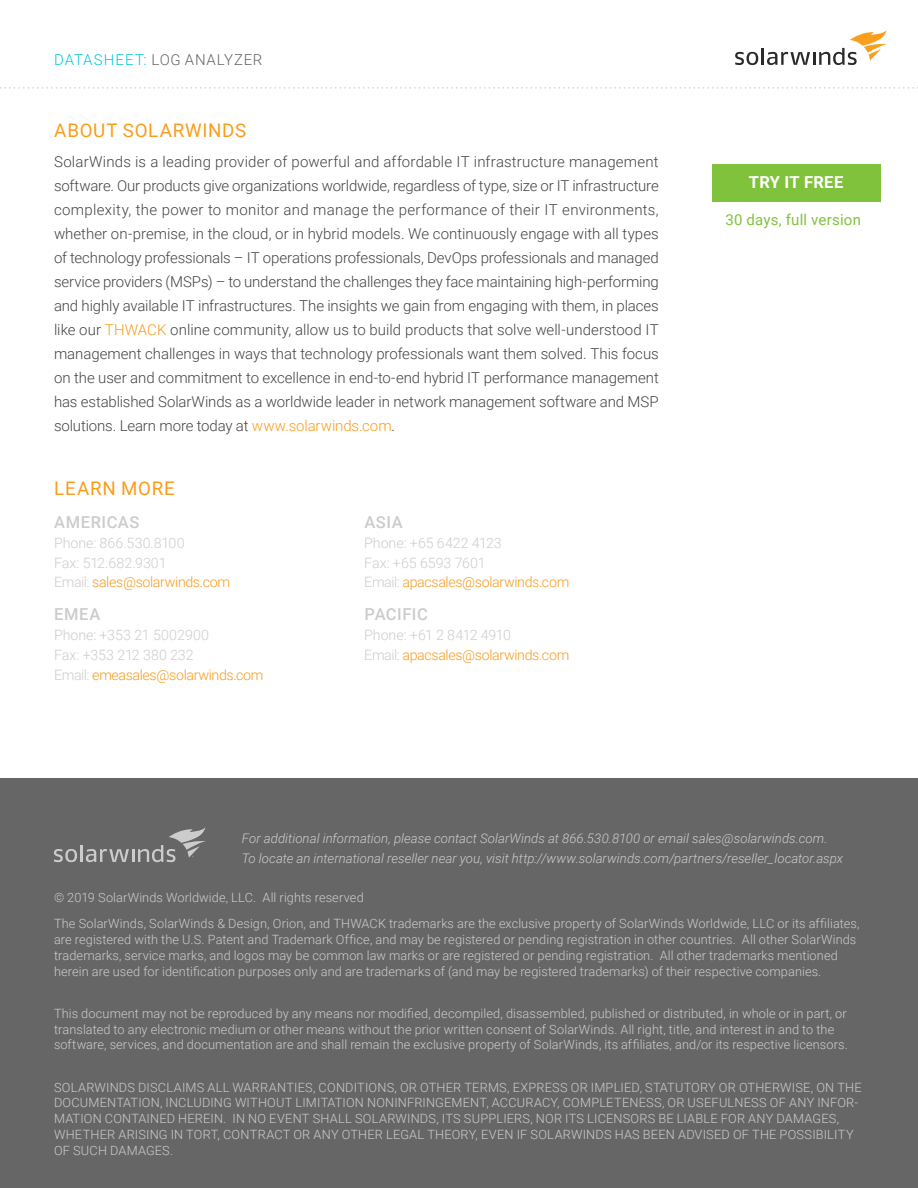
<style>
.page{position:relative;width:918px;height:1188px;background:#fff}
.page>*{position:absolute;margin:0;border:0;box-sizing:border-box;transform-origin:0 0}
.Section_Headline{font:18.75px "Roboto";letter-spacing:.04em;color:#f99d1c}
.Contact_Info_Header{font:500 16.5px "Roboto";letter-spacing:.03em;color:#ccc}
.t1{font:700 16.5px "Roboto";letter-spacing:.015em;color:#fff}
.Body_Copy{font:300 15px/24px "Roboto";letter-spacing:-.01em;color:#444;text-align:justify}
.t2{font:300 15px "Roboto";letter-spacing:.055em;color:#666}
.Sidebar_CTA{font:15px "Roboto";letter-spacing:.015em;color:#81c23c}
.Contact_Info{font:300 14.25px "Roboto";letter-spacing:-.005em;color:#ccc}
.Contact_Info-2{font:300 14.25px "Roboto";letter-spacing:-.03em;color:#f89c1f}
.Contact_Info_Header-2{font:300 14.25px "Roboto";letter-spacing:-.03em;color:#f89c1f}
.Footer_Contact_Info{font:italic 300 13.2px/19.5px "Roboto";letter-spacing:.005em;color:#ccc}
.t3{font:300 12.75px/15.8px "Roboto";letter-spacing:.01em;color:#ccc}
.s1{color:#04c9d7}
.s2{color:#f99d1c}
.s3{color:#ccc}
</style>
<div class="page">
<svg style="left:735px;top:52px;width:23px;height:13px"></svg>
<hr style="left:761px;top:48px;width:3px;height:17px;background:#2a2a2a">
<svg style="left:767px;top:30px;width:120px;height:35px"></svg>
<svg style="left:0;top:87px;width:918px;height:2px"></svg>
<div style="left:0;top:779px;width:918px;height:409px;background:#666"></div>
<svg style="left:54px;top:849px;width:23px;height:13px"></svg>
<hr style="left:80px;top:845px;width:3px;height:17px;background:#ccc">
<svg style="left:86px;top:827px;width:120px;height:35px"></svg>
<div style="left:712px;top:165px;width:168px;height:37px;background:#81c23c"></div>
<p class="t2" style="left:54px;top:49px;width:210px"><span class="s1">DATASHEET:</span> LOG ANALYZER</p>
<p class="Section_Headline" style="left:54px;top:117px;width:193px">ABOUT SOLARWINDS</p>
<p class="Body_Copy" style="left:54px;top:149px;width:606px">SolarWinds is a leading provider of powerful and affordable IT infrastructure management software. Our products give organizations worldwide, regardless of type, size or IT infrastructure complexity, the power to monitor and manage the performance of their IT environments, whether on-premise, in the cloud, or in hybrid models. We continuously engage with all types of technology professionals – IT operations professionals, DevOps professionals and managed service providers (MSPs) – to understand the challenges they face maintaining high-performing and highly available IT infrastructures. The insights we gain from engaging with them, in places like our <span class="s2">THWACK</span> online community, allow us to build products that solve well-understood IT management challenges in ways that technology professionals want them solved. This focus on the user and commitment to excellence in end-to-end hybrid IT performance management has established SolarWinds as a worldwide leader in network management software and MSP solutions. Learn more today at <span class="s2">www.solarwinds.com</span>.</p>
<p class="Section_Headline" style="left:54px;top:476px;width:122px">LEARN MORE</p>
<p class="Contact_Info_Header" style="left:54px;top:511px;width:87px">AMERICAS</p>
<p class="Contact_Info" style="left:54px;top:533px;width:132px">Phone: 866.530.8100</p>
<p class="Contact_Info" style="left:54px;top:553px;width:114px">Fax: 512.682.9301</p>
<p class="Contact_Info-2" style="left:54px;top:572px;width:178px"><span class="s3">Email:</span> sales@solarwinds.com</p>
<p class="Contact_Info_Header" style="left:54px;top:603px;width:48px">EMEA</p>
<p class="Contact_Info" style="left:54px;top:625px;width:157px">Phone: +353 21 5002900</p>
<p class="Contact_Info" style="left:54px;top:645px;width:141px">Fax: +353 212 380 232</p>
<p class="Contact_Info-2" style="left:54px;top:665px;width:211px"><span class="s3">Email:</span> emeasales@solarwinds.com</p>
<p class="Contact_Info_Header" style="left:365px;top:511px;width:40px">ASIA</p>
<p class="Contact_Info" style="left:364px;top:533px;width:139px">Phone: +65 6422 4123</p>
<p class="Contact_Info" style="left:364px;top:553px;width:123px">Fax: +65 6593 7601</p>
<p class="Contact_Info_Header-2" style="left:364px;top:572px;width:207px"><span class="s3">Email:</span> apacsales@solarwinds.com</p>
<p class="Contact_Info_Header" style="left:365px;top:603px;width:65px">PACIFIC</p>
<p class="Contact_Info" style="left:364px;top:625px;width:148px">Phone: +61 2 8412 4910</p>
<p class="Contact_Info-2" style="left:364px;top:645px;width:207px"><span class="s3">Email:</span> apacsales@solarwinds.com</p>
<p class="t1" style="left:749px;top:171px;width:96px">TRY IT FREE</p>
<p class="Sidebar_CTA" style="left:725px;top:209px;width:137px">30 days, full version</p>
<p class="Footer_Contact_Info" style="left:242px;top:828px;width:603px">For additional information, please contact SolarWinds at 866.530.8100 or email sales@solarwinds.com.<br>To locate an international reseller near you, visit http://www.solarwinds.com/partners/reseller_locator.aspx</p>
<p class="t3" style="left:54px;top:889px;width:311px">© 2019 SolarWinds Worldwide, LLC. All rights reserved</p>
<p class="t3" style="left:54px;top:915px;width:807px">The SolarWinds, SolarWinds &amp; Design, Orion, and THWACK trademarks are the exclusive property of SolarWinds Worldwide, LLC or its affiliates, are registered with the U.S. Patent and Trademark Office, and may be registered or pending registration in other countries. All other SolarWinds trademarks, service marks, and logos may be common law marks or are registered or pending registration. All other trademarks mentioned herein are used for identification purposes only and are trademarks of (and may be registered trademarks) of their respective companies.</p>
<p class="t3" style="left:54px;top:1005px;width:795px">This document may not be reproduced by any means nor modified, decompiled, disassembled, published or distributed, in whole or in part, or translated to any electronic medium or other means without the prior written consent of SolarWinds. All right, title, and interest in and to the software, services, and documentation are and shall remain the exclusive property of SolarWinds, its affiliates, and/or its respective licensors.</p>
<p class="t3" style="left:54px;top:1079px;width:809px">SOLARWINDS DISCLAIMS ALL WARRANTIES, CONDITIONS, OR OTHER TERMS, EXPRESS OR IMPLIED, STATUTORY OR OTHERWISE, ON THE DOCUMENTATION, INCLUDING WITHOUT LIMITATION NONINFRINGEMENT, ACCURACY, COMPLETENESS, OR USEFULNESS OF ANY INFOR-MATION CONTAINED HEREIN. IN NO EVENT SHALL SOLARWINDS, ITS SUPPLIERS, NOR ITS LICENSORS BE LIABLE FOR ANY DAMAGES, WHETHER ARISING IN TORT, CONTRACT OR ANY OTHER LEGAL THEORY, EVEN IF SOLARWINDS HAS BEEN ADVISED OF THE POSSIBILITY OF SUCH DAMAGES.</p>
</div>
